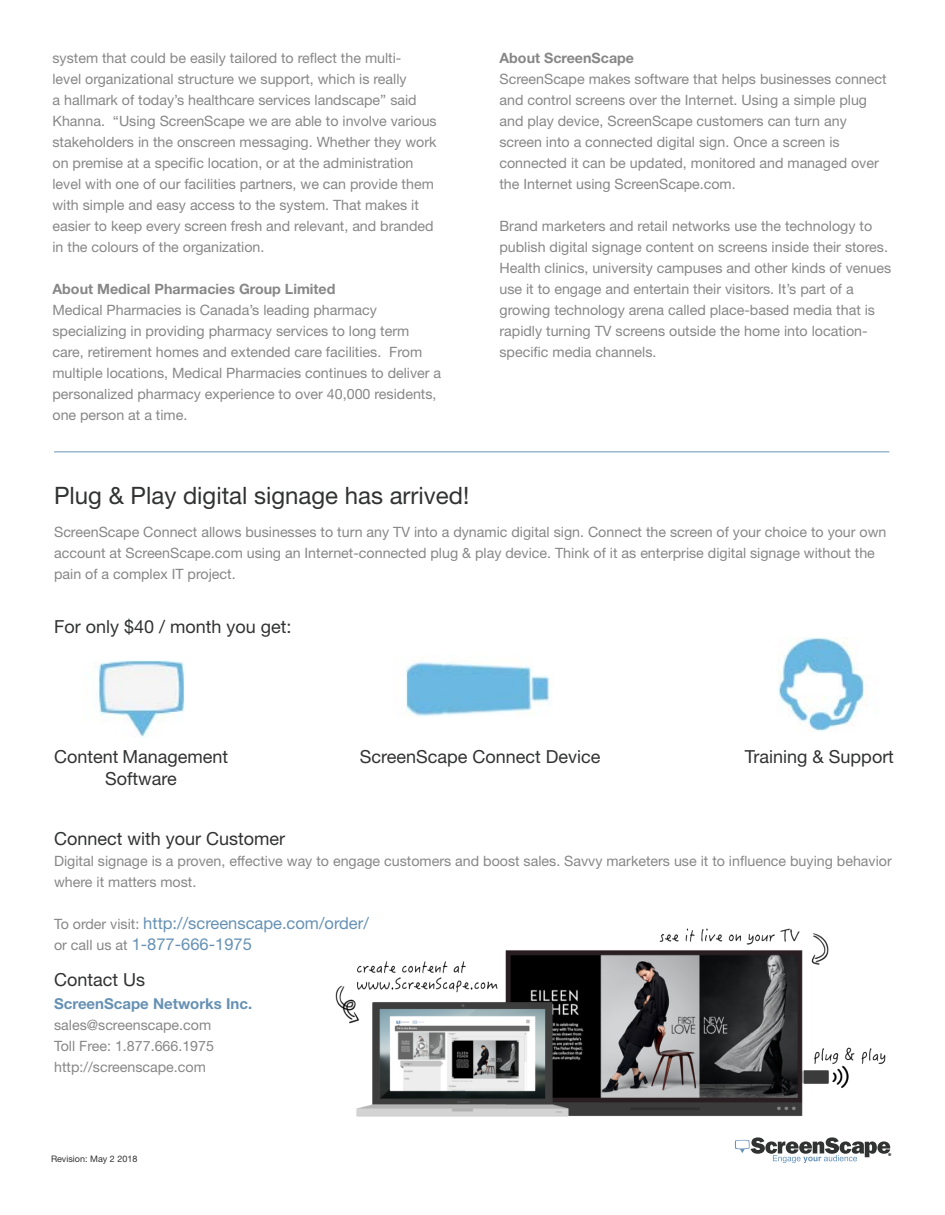
<style>
.page{position:relative;width:945px;height:1215px;background:#fff}
.page>*{position:absolute;margin:0;border:0;box-sizing:border-box;transform-origin:0 0}
.secondHeading{font:24px "Helvetica Neue LT Std";color:#313232}
.secondHeading-2{font:18px/21.6px "Helvetica Neue LT Std";color:#313232;text-align:center}
.t1{font:16.5px/21px "Helvetica Neue LT Std";color:#6691b4}
.BlueQuote{font:700 15px "Helvetica Neue LT Std";color:#6691b4}
.t2{font:14.25px/21px "Helvetica Neue LT Std";color:#888787}
.t3{font:700 14.25px "Helvetica Neue LT Std";color:#888787}
.t4{font:9px "Helvetica Neue LT Std";color:#313232}
.t5{font:800 4.35px "Franklin Gothic";color:#201d1e}
.s1{font-size:14.25px;color:#888787}
</style>
<div class="page">
<svg style="left:735px;top:1137px;width:155px;height:26px"></svg>
<hr style="left:54px;top:451px;width:835px;height:1px;background:#6794ba">
<img style="left:335px;top:928px;width:551px;height:189px">
<img style="left:98px;top:660px;width:87px;height:78px">
<img style="left:405px;top:661px;width:146px;height:56px">
<img style="left:778px;top:638px;width:89px;height:94px">
<p class="t2" style="left:52px;top:47px;width:386px">system that could be easily tailored to reflect the multi-<br>level organizational structure we support, which is really<br>a hallmark of today’s healthcare services landscape” said Khanna. “Using ScreenScape we are able to involve various stakeholders in the onscreen messaging. Whether they work on premise at a specific location, or at the administration level with one of our facilities partners, we can provide them with simple and easy access to the system. That makes it easier to keep every screen fresh and relevant, and branded in the colours of the organization.</p>
<p class="t3" style="left:52px;top:280px;width:285px">About Medical Pharmacies Group Limited</p>
<p class="t2" style="left:52px;top:299px;width:390px">Medical Pharmacies is Canada’s leading pharmacy specializing in providing pharmacy services to long term care, retirement homes and extended care facilities. From multiple locations, Medical Pharmacies continues to deliver a personalized pharmacy experience to over 40,000 residents, one person at a time.</p>
<p class="t3" style="left:500px;top:49px;width:136px">About ScreenScape</p>
<p class="t2" style="left:500px;top:68px;width:389px">ScreenScape makes software that helps businesses connect and control screens over the Internet. Using a simple plug and play device, ScreenScape customers can turn any screen into a connected digital sign. Once a screen is connected it can be updated, monitored and managed over the Internet using ScreenScape.com.</p>
<p class="t2" style="left:500px;top:215px;width:393px">Brand marketers and retail networks use the technology to publish digital signage content on screens inside their stores.<br>Health clinics, university campuses and other kinds of venues use it to engage and entertain their visitors. It’s part of a growing technology arena called place-based media that is rapidly turning TV screens outside the home into location&shy;specific media channels.</p>
<p class="secondHeading" style="left:54px;top:481px;width:417px">Plug &amp; Play digital signage has arrived!</p>
<p class="t2" style="left:54px;top:521px;width:834px">ScreenScape Connect allows businesses to turn any TV into a dynamic digital sign. Connect the screen of your choice to your own account at ScreenScape.com using an Internet-connected plug &amp; play device. Think of it as enterprise digital signage without the pain of a complex IT project.</p>
<p class="secondHeading-2" style="left:54px;top:615px;width:239px">For only $40 / month you get:</p>
<p class="secondHeading-2" style="left:54px;top:746px;width:175px">Content Management<br>Software</p>
<p class="secondHeading-2" style="left:360px;top:746px;width:242px">ScreenScape Connect Device</p>
<p class="secondHeading-2" style="left:745px;top:746px;width:151px">Training &amp; Support</p>
<p class="secondHeading-2" style="left:54px;top:828px;width:233px">Connect with your Customer</p>
<p class="t2" style="left:54px;top:850px;width:839px">Digital signage is a proven, effective way to engage customers and boost sales. Savvy marketers use it to influence buying behavior where it matters most.</p>
<p class="t1" style="left:54px;top:912px;width:316px"><span class="s1">To order visit:</span> http://screenscape.com/order/ <span class="s1">or call us at</span> 1-877-666-1975</p>
<p class="secondHeading-2" style="left:54px;top:969px;width:93px">Contact Us</p>
<p class="BlueQuote" style="left:54px;top:994px;width:200px">ScreenScape Networks Inc.</p>
<p class="t2" style="left:54px;top:1014px;width:159px">sales@screenscape.com</p>
<p class="t2" style="left:54px;top:1035px;width:161px">Toll Free: 1.877.666.1975</p>
<p class="t2" style="left:54px;top:1056px;width:153px">http://screenscape.com</p>
<p class="t4" style="left:51px;top:1154px;width:88px">Revision: May 2 2018</p>
<p class="t5" style="left:888px;top:1152px;width:5px">®</p>
</div>
